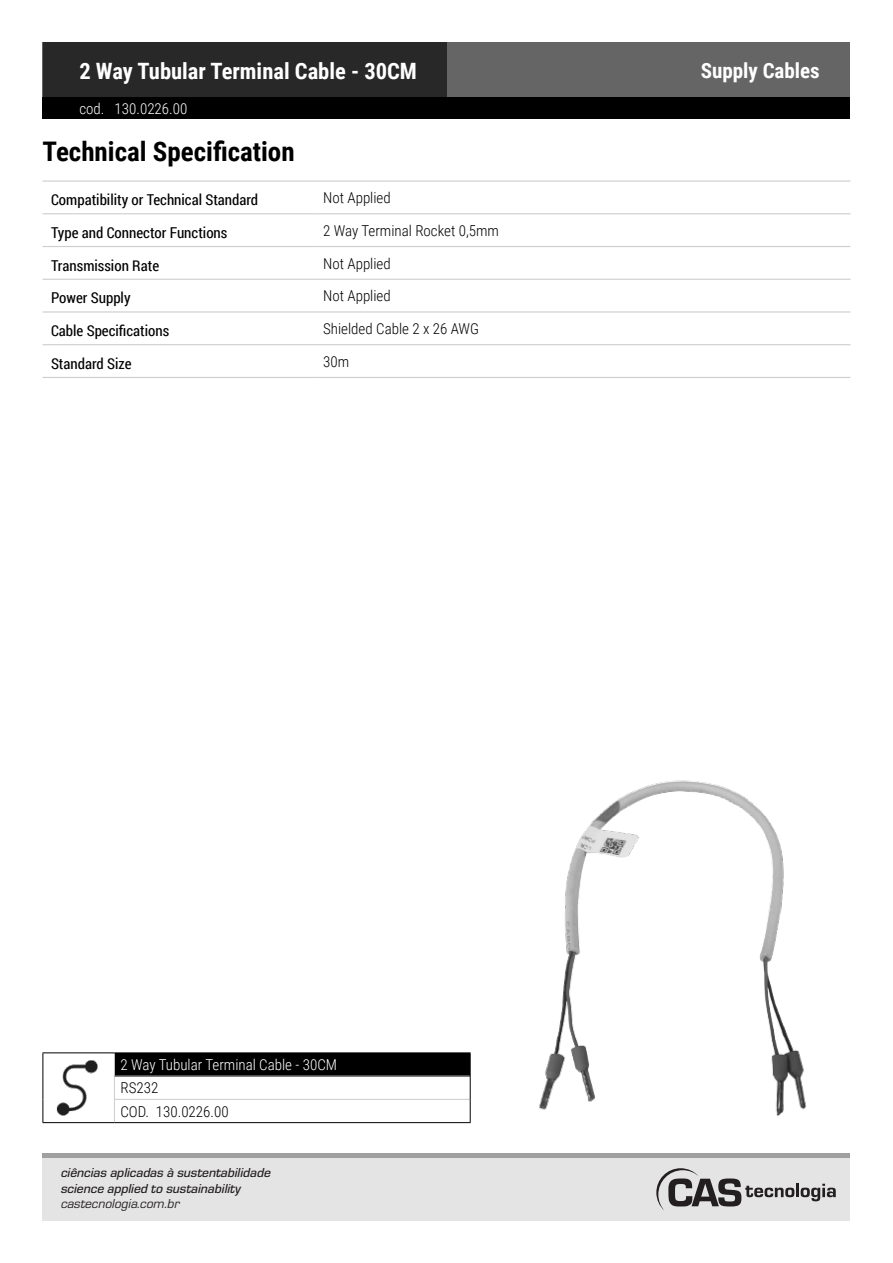
<style>
.page{position:relative;width:893px;height:1263px;background:#fff}
.page>*{position:absolute;margin:0;border:0;box-sizing:border-box;transform-origin:0 0}
.t1{font:700 27px "Roboto Condensed";color:#000}
.t2{font:700 22.5px "Roboto Condensed";color:#fff}
.t3{font:700 21px "Roboto Condensed";color:#fff}
.t4{font:15px "Roboto Condensed";color:#000}
.t5{font:300 15px/23.2px "Roboto Condensed";color:#000}
.t6{font:300 15px "Roboto Condensed";color:#fff}
.t7{font:13.5px/15.3px "Eurostile Med Ita";color:#231f20}
.t8{font:italic 13.5px "Eurostile";color:#231f20}
</style>
<div class="page">
<div style="left:43px;top:43px;width:807px;height:76px;background:#656565"></div>
<div style="left:43px;top:98px;width:807px;height:21px;background:#000"></div>
<div style="left:43px;top:43px;width:403px;height:55px;background:#282828"></div>
<div style="left:43px;top:1157px;width:807px;height:63px;background:#e4e4e4"></div>
<hr style="left:43px;top:1153px;width:807px;height:4px;background:#a0a0a0">
<hr style="left:43px;top:180px;width:272px;height:2px;background:#cdcdcd">
<hr style="left:315px;top:180px;width:535px;height:2px;background:#cdcdcd">
<hr style="left:43px;top:213px;width:272px;height:1px;background:#cdcdcd">
<hr style="left:315px;top:213px;width:535px;height:1px;background:#cdcdcd">
<hr style="left:43px;top:246px;width:272px;height:1px;background:#cdcdcd">
<hr style="left:315px;top:246px;width:535px;height:1px;background:#cdcdcd">
<hr style="left:43px;top:279px;width:272px;height:1px;background:#cdcdcd">
<hr style="left:315px;top:279px;width:535px;height:1px;background:#cdcdcd">
<hr style="left:43px;top:311px;width:272px;height:2px;background:#cdcdcd">
<hr style="left:315px;top:311px;width:535px;height:2px;background:#cdcdcd">
<hr style="left:43px;top:344px;width:272px;height:1px;background:#cdcdcd">
<hr style="left:315px;top:344px;width:535px;height:1px;background:#cdcdcd">
<hr style="left:43px;top:377px;width:272px;height:1px;background:#cdcdcd">
<hr style="left:315px;top:377px;width:535px;height:1px;background:#cdcdcd">
<div style="left:114px;top:1053px;width:356px;height:23px;background:#000"></div>
<hr style="left:114px;top:1076px;width:356px;height:1px;background:#cdcdcd">
<hr style="left:114px;top:1099px;width:356px;height:1px;background:#cdcdcd">
<svg style="left:114px;top:1053px;width:1px;height:69px"></svg>
<hr style="left:43px;top:1052px;width:71px;height:1px;background:#000">
<svg style="left:43px;top:1053px;width:1px;height:69px"></svg>
<hr style="left:43px;top:1122px;width:71px;height:1px;background:#000">
<hr style="left:114px;top:1052px;width:357px;height:1px;background:#000">
<svg style="left:470px;top:1053px;width:1px;height:69px"></svg>
<hr style="left:114px;top:1122px;width:357px;height:1px;background:#000">
<img style="left:56px;top:1060px;width:42px;height:56px">
<img style="left:539px;top:780px;width:268px;height:336px">
<svg style="left:656px;top:1168px;width:180px;height:42px"></svg>
<h2 class="t2" style="left:79px;top:55px;width:339px">2 Way Tubular Terminal Cable - 30CM</h2>
<h3 class="t3" style="left:701px;top:56px;width:121px">Supply Cables</h3>
<p class="t6" style="left:79px;top:98px;width:109px">cod. 130.0226.00</p>
<h1 class="t1" style="left:43px;top:132px;width:254px">Technical Specification</h1>
<p class="t4" style="left:51px;top:190px;width:209px">Compatibility or Technical Standard</p>
<p class="t5" style="left:323px;top:186px;width:69px">Not Applied</p>
<p class="t4" style="left:51px;top:222px;width:178px">Type and Connector Functions</p>
<p class="t5" style="left:323px;top:218px;width:177px">2 Way Terminal Rocket 0,5mm</p>
<p class="t4" style="left:51px;top:255px;width:110px">Transmission Rate</p>
<p class="t5" style="left:323px;top:251px;width:69px">Not Applied</p>
<p class="t4" style="left:51px;top:288px;width:81px">Power Supply</p>
<p class="t5" style="left:323px;top:284px;width:69px">Not Applied</p>
<p class="t4" style="left:51px;top:320px;width:120px">Cable Specifications</p>
<p class="t5" style="left:323px;top:316px;width:157px">Shielded Cable 2 x 26 AWG</p>
<p class="t4" style="left:51px;top:353px;width:82px">Standard Size</p>
<p class="t5" style="left:323px;top:349px;width:28px">30m</p>
<p class="t6" style="left:120px;top:1054px;width:218px">2 Way Tubular Terminal Cable - 30CM</p>
<p class="t5" style="left:120px;top:1076px;width:110px">RS232<br>COD. 130.0226.00</p>
<p class="t7" style="left:61px;top:1164px;width:211px">ciências aplicadas à sustentabilidade science applied to sustainability</p>
<p class="t8" style="left:61px;top:1194px;width:120px">castecnologia.com.br</p>
</div>
